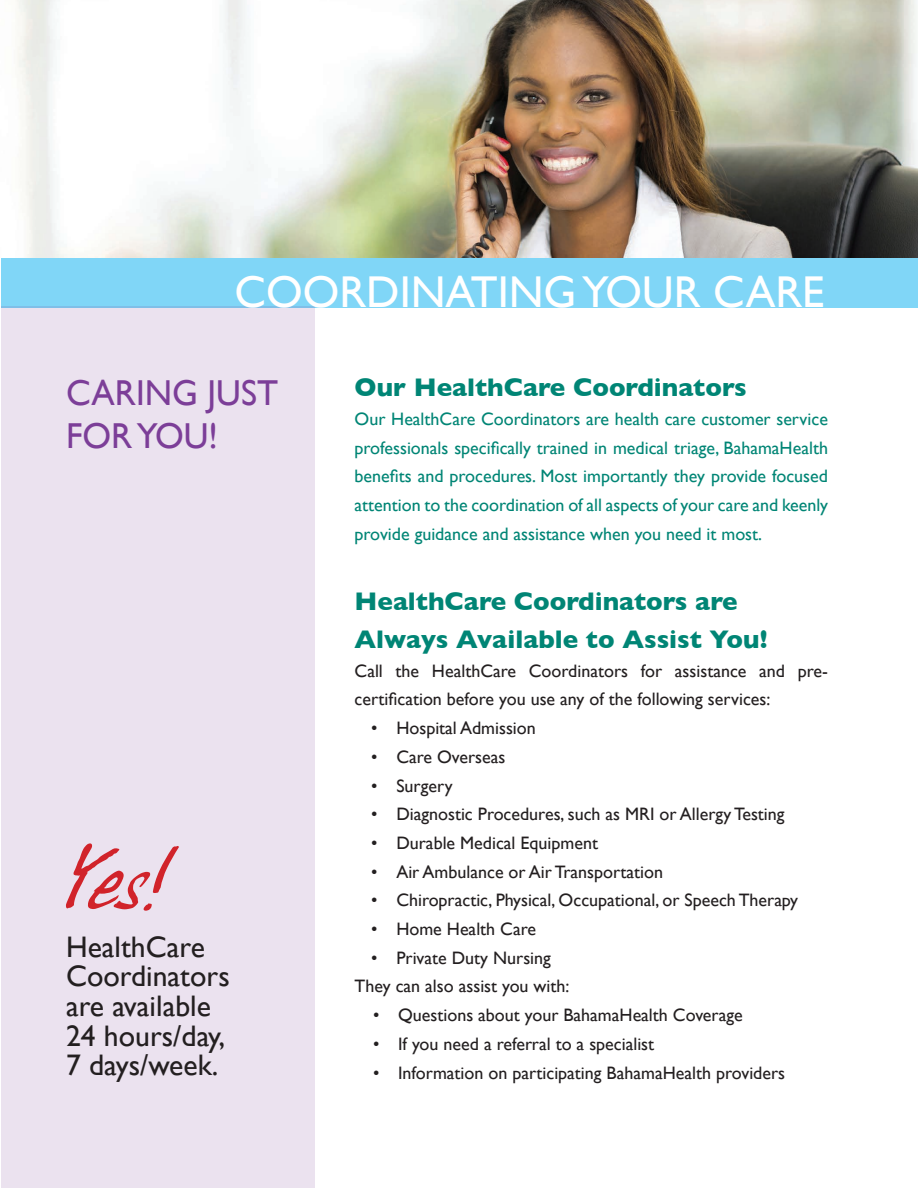
<style>
.page{position:relative;width:918px;height:1188px;background:#fff}
.page>*{position:absolute;margin:0;border:0;box-sizing:border-box;transform-origin:0 0}
.t1{font:italic 96px "Juergen";color:#d1232a}
.t2{font:44.55px "Gill Sans";color:#fff}
.t3{font:36px/43.2px "Gill Sans";color:#7c3e98}
.t4{font:29.7px/29.7px "Gill Sans";color:#231f20}
.t5{font:700 25.95px/38.2px "Gill Sans";color:#008575}
.t6{font:18px/28.7px "Gill Sans";color:#231f20}
.t7{font:18px/28.7px "Gill Sans";color:#008575;text-align:justify}
</style>
<div class="page">
<div style="left:2px;top:257px;width:916px;height:51px;background:#80d6f7"></div>
<div style="left:1px;top:306px;width:314px;height:882px;background:#ebe2ef"></div>
<img style="left:16px;top:0;width:902px;height:257px">
<h2 class="t2" style="left:235px;top:266px;width:592px">COORDINATING YOUR CARE</h2>
<h3 class="t3" style="left:66px;top:371px;width:214px">CARING JUST<br>FOR YOU!</h3>
<h1 class="t1" style="left:66px;top:819px;width:106px">Yes!</h1>
<h3 class="t4" style="left:66px;top:932px;width:165px">HealthCare<br>Coordinators are available<br>24 hours/day,<br>7 days/week.</h3>
<h3 class="t5" style="left:355px;top:368px;width:394px">Our HealthCare Coordinators</h3>
<p class="t7" style="left:355px;top:404px;width:475px">Our HealthCare Coordinators are health care customer service professionals specifically trained in medical triage, BahamaHealth benefits and procedures. Most importantly they provide focused attention to the coordination of all aspects of your care and keenly provide guidance and assistance when you need it most.</p>
<h3 class="t5" style="left:355px;top:581px;width:414px">HealthCare Coordinators are<br>Always Available to Assist You!</h3>
<p class="t6" style="left:355px;top:656px;width:475px">Call the HealthCare Coordinators for assistance and pre&shy;certification before you use any of the following services:</p>
<p class="t6" style="left:371px;top:714px;width:166px">• Hospital Admission</p>
<p class="t6" style="left:371px;top:742px;width:136px">• Care Overseas</p>
<p class="t6" style="left:371px;top:771px;width:83px">• Surgery</p>
<p class="t6" style="left:371px;top:800px;width:415px">• Diagnostic Procedures, such as MRI or Allergy Testing</p>
<p class="t6" style="left:371px;top:828px;width:228px">• Durable Medical Equipment</p>
<p class="t6" style="left:371px;top:857px;width:293px">• Air Ambulance or Air Transportation</p>
<p class="t6" style="left:371px;top:886px;width:428px">• Chiropractic, Physical, Occupational, or Speech Therapy</p>
<p class="t6" style="left:371px;top:914px;width:166px">• Home Health Care</p>
<p class="t6" style="left:355px;top:943px;width:216px;text-align:center">• Private Duty Nursing<br>They can also assist you with:</p>
<p class="t6" style="left:373px;top:1001px;width:371px">• Questions about your BahamaHealth Coverage</p>
<p class="t6" style="left:373px;top:1029px;width:283px">• If you need a referral to a specialist</p>
<p class="t6" style="left:373px;top:1058px;width:414px">• Information on participating BahamaHealth providers</p>
</div>
